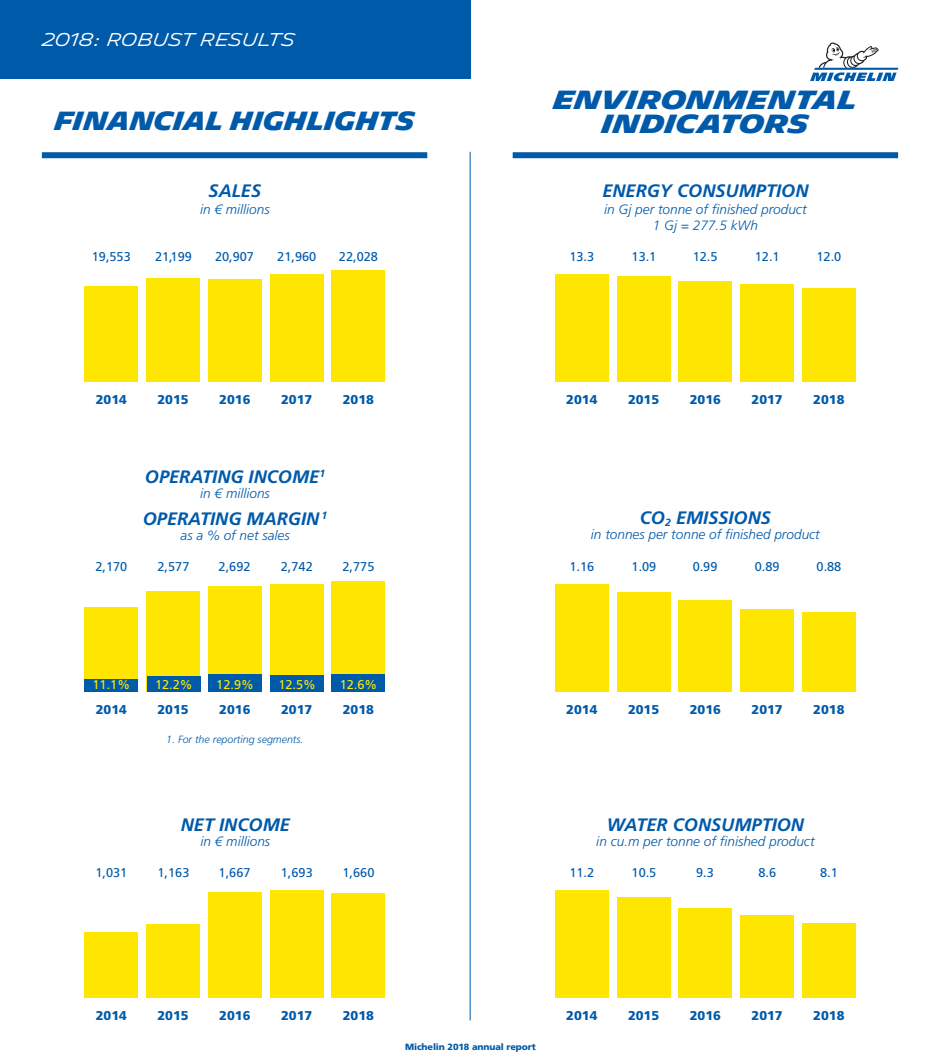
<style>
.page{position:relative;width:941px;height:1063px;background:#fff}
.page>*{position:absolute;margin:0;border:0;box-sizing:border-box;transform-origin:0 0}
.t1{font:700 25.5px/24px "Michelin";color:#005aaa;text-align:center}
.t2{font:700 25.5px "Michelin";color:#005aaa;scale:.9 1}
.t3{font:italic 700 18px "Frutiger LT Std";color:#005aaa}
.t4{font:300 18px "Michelin";color:#fff}
.t5{font:italic 300 13.5px/16.5px "Frutiger LT Std";color:#005aaa;text-align:center}
.t6{font:12.75px "Frutiger LT Std";color:#005aaa}
.t7{font:900 12.75px "Frutiger LT Std";color:#005aaa}
.t8{font:12.75px "Frutiger LT Std";color:#ffe600}
.t9{font:italic 300 10.5px "Frutiger LT Std";color:#005aaa}
.t10{font:900 9px "Frutiger LT Std";letter-spacing:-.01em;color:#005aaa}
</style>
<div class="page">
<div style="left:0;top:0;width:470px;height:79px;background:#005aaa"></div>
<div style="left:42px;top:152px;width:385px;height:6px;background:#005aaa"></div>
<div style="left:512px;top:152px;width:386px;height:6px;background:#005aaa"></div>
<hr style="left:470px;top:152px;width:1px;height:868px;background:#005aaa">
<div style="left:85px;top:287px;width:53px;height:95px;background:#ffe600"></div>
<div style="left:332px;top:271px;width:53px;height:111px;background:#ffe600"></div>
<div style="left:147px;top:279px;width:53px;height:103px;background:#ffe600"></div>
<div style="left:208px;top:280px;width:53px;height:102px;background:#ffe600"></div>
<div style="left:270px;top:275px;width:53px;height:107px;background:#ffe600"></div>
<div style="left:85px;top:607px;width:53px;height:84px;background:#ffe600"></div>
<div style="left:332px;top:581px;width:53px;height:110px;background:#ffe600"></div>
<div style="left:147px;top:591px;width:53px;height:100px;background:#ffe600"></div>
<div style="left:208px;top:586px;width:53px;height:105px;background:#ffe600"></div>
<div style="left:270px;top:584px;width:53px;height:107px;background:#ffe600"></div>
<div style="left:85px;top:679px;width:53px;height:12px;background:#005aaa"></div>
<div style="left:147px;top:676px;width:53px;height:15px;background:#005aaa"></div>
<div style="left:208px;top:674px;width:54px;height:17px;background:#005aaa"></div>
<div style="left:270px;top:675px;width:53px;height:16px;background:#005aaa"></div>
<div style="left:332px;top:674px;width:53px;height:17px;background:#005aaa"></div>
<div style="left:555px;top:275px;width:53px;height:107px;background:#ffe600"></div>
<div style="left:802px;top:289px;width:53px;height:93px;background:#ffe600"></div>
<div style="left:617px;top:276px;width:53px;height:106px;background:#ffe600"></div>
<div style="left:678px;top:281px;width:54px;height:101px;background:#ffe600"></div>
<div style="left:740px;top:284px;width:53px;height:98px;background:#ffe600"></div>
<div style="left:555px;top:584px;width:53px;height:108px;background:#ffe600"></div>
<div style="left:802px;top:613px;width:53px;height:79px;background:#ffe600"></div>
<div style="left:617px;top:592px;width:53px;height:100px;background:#ffe600"></div>
<div style="left:678px;top:601px;width:54px;height:91px;background:#ffe600"></div>
<div style="left:740px;top:610px;width:53px;height:82px;background:#ffe600"></div>
<div style="left:85px;top:932px;width:53px;height:66px;background:#ffe600"></div>
<div style="left:332px;top:893px;width:53px;height:105px;background:#ffe600"></div>
<div style="left:147px;top:924px;width:53px;height:74px;background:#ffe600"></div>
<div style="left:208px;top:892px;width:53px;height:106px;background:#ffe600"></div>
<div style="left:270px;top:890px;width:53px;height:108px;background:#ffe600"></div>
<div style="left:555px;top:890px;width:53px;height:108px;background:#ffe600"></div>
<div style="left:802px;top:923px;width:53px;height:75px;background:#ffe600"></div>
<div style="left:617px;top:897px;width:53px;height:101px;background:#ffe600"></div>
<div style="left:678px;top:909px;width:54px;height:89px;background:#ffe600"></div>
<div style="left:740px;top:915px;width:53px;height:83px;background:#ffe600"></div>
<svg style="left:810px;top:43px;width:88px;height:38px"></svg>
<h2 class="t4" style="left:42px;top:29px;width:254px">2018: ROBUST RESULTS</h2>
<h1 class="t2" style="left:55px;top:106px;width:401px">FINANCIAL HIGHLIGHTS</h1>
<h2 class="t3" style="left:209px;top:181px;width:54px">SALES</h2>
<p class="t5" style="left:200px;top:202px;width:71px">in € millions</p>
<p class="t6" style="left:92px;top:251px;width:40px">19,553</p>
<p class="t6" style="left:155px;top:251px;width:38px">21,199</p>
<p class="t6" style="left:215px;top:251px;width:40px">20,907</p>
<p class="t6" style="left:277px;top:251px;width:40px">21,960</p>
<p class="t6" style="left:339px;top:251px;width:40px">22,028</p>
<h1 class="t1" style="left:553px;top:88px;width:305px">ENVIRONMENTAL<br>INDICATORS</h1>
<h2 class="t3" style="left:602px;top:181px;width:208px">ENERGY CONSUMPTION</h2>
<p class="t5" style="left:604px;top:202px;width:204px">in Gj per tonne of finished product<br>1 Gj = 277.5 kWh</p>
<p class="t6" style="left:569px;top:251px;width:26px">13.3</p>
<p class="t6" style="left:631px;top:251px;width:26px">13.1</p>
<p class="t6" style="left:692px;top:251px;width:26px">12.5</p>
<p class="t6" style="left:755px;top:251px;width:26px">12.1</p>
<p class="t6" style="left:816px;top:251px;width:26px">12.0</p>
<p class="t7" style="left:96px;top:394px;width:33px">2014</p>
<p class="t7" style="left:157px;top:394px;width:33px">2015</p>
<p class="t7" style="left:219px;top:394px;width:33px">2016</p>
<p class="t7" style="left:281px;top:394px;width:33px">2017</p>
<p class="t7" style="left:343px;top:394px;width:33px">2018</p>
<h2 class="t3" style="left:145px;top:466px;width:182px">OPERATING INCOME<sup>1</sup></h2>
<p class="t5" style="left:200px;top:486px;width:71px">in € millions</p>
<h2 class="t3" style="left:143px;top:508px;width:186px">OPERATING MARGIN <sup>1</sup></h2>
<p class="t5" style="left:180px;top:528px;width:111px">as a % of net sales</p>
<p class="t6" style="left:95px;top:560px;width:33px">2,170</p>
<p class="t6" style="left:157px;top:560px;width:33px">2,577</p>
<p class="t6" style="left:219px;top:560px;width:33px">2,692</p>
<p class="t6" style="left:281px;top:560px;width:33px">2,742</p>
<p class="t6" style="left:342px;top:560px;width:33px">2,775</p>
<p class="t8" style="left:92px;top:679px;width:39px">11.1%</p>
<p class="t8" style="left:155px;top:679px;width:39px">12.2%</p>
<p class="t8" style="left:216px;top:679px;width:39px">12.9%</p>
<p class="t8" style="left:278px;top:679px;width:39px">12.5%</p>
<p class="t8" style="left:340px;top:679px;width:39px">12.6%</p>
<p class="t7" style="left:96px;top:703px;width:33px">2014</p>
<p class="t7" style="left:157px;top:703px;width:33px">2015</p>
<p class="t7" style="left:219px;top:703px;width:33px">2016</p>
<p class="t7" style="left:281px;top:703px;width:33px">2017</p>
<p class="t7" style="left:343px;top:703px;width:33px">2018</p>
<p class="t9" style="left:166px;top:734px;width:139px">1. For the reporting segments.</p>
<h2 class="t3" style="left:181px;top:814px;width:111px">NET INCOME</h2>
<p class="t5" style="left:200px;top:834px;width:71px">in € millions</p>
<p class="t6" style="left:95px;top:867px;width:33px">1,031</p>
<p class="t6" style="left:157px;top:867px;width:33px">1,163</p>
<p class="t6" style="left:219px;top:867px;width:33px">1,667</p>
<p class="t6" style="left:281px;top:867px;width:33px">1,693</p>
<p class="t6" style="left:342px;top:867px;width:33px">1,660</p>
<p class="t7" style="left:566px;top:394px;width:33px">2014</p>
<p class="t7" style="left:628px;top:394px;width:33px">2015</p>
<p class="t7" style="left:689px;top:394px;width:33px">2016</p>
<p class="t7" style="left:751px;top:394px;width:33px">2017</p>
<p class="t7" style="left:813px;top:394px;width:33px">2018</p>
<h2 class="t3" style="left:639px;top:508px;width:133px">CO<sub>2</sub> EMISSIONS</h2>
<p class="t5" style="left:591px;top:527px;width:230px">in tonnes per tonne of finished product</p>
<p class="t6" style="left:569px;top:561px;width:26px">1.16</p>
<p class="t6" style="left:631px;top:561px;width:26px">1.09</p>
<p class="t6" style="left:692px;top:561px;width:26px">0.99</p>
<p class="t6" style="left:755px;top:561px;width:26px">0.89</p>
<p class="t6" style="left:816px;top:561px;width:26px">0.88</p>
<p class="t7" style="left:566px;top:704px;width:33px">2014</p>
<p class="t7" style="left:628px;top:704px;width:33px">2015</p>
<p class="t7" style="left:689px;top:704px;width:33px">2016</p>
<p class="t7" style="left:751px;top:704px;width:33px">2017</p>
<p class="t7" style="left:813px;top:704px;width:33px">2018</p>
<h2 class="t3" style="left:606px;top:814px;width:199px">WATER CONSUMPTION</h2>
<p class="t5" style="left:596px;top:834px;width:220px">in cu.m per tonne of finished product</p>
<p class="t6" style="left:569px;top:867px;width:26px">11.2</p>
<p class="t6" style="left:631px;top:867px;width:26px">10.5</p>
<p class="t6" style="left:696px;top:867px;width:19px">9.3</p>
<p class="t6" style="left:758px;top:867px;width:19px">8.6</p>
<p class="t6" style="left:820px;top:867px;width:19px">8.1</p>
<p class="t7" style="left:96px;top:1010px;width:33px">2014</p>
<p class="t7" style="left:157px;top:1010px;width:33px">2015</p>
<p class="t7" style="left:219px;top:1010px;width:33px">2016</p>
<p class="t7" style="left:281px;top:1010px;width:33px">2017</p>
<p class="t7" style="left:343px;top:1010px;width:33px">2018</p>
<p class="t10" style="left:405px;top:1043px;width:132px">Michelin 2018 annual report</p>
<p class="t7" style="left:566px;top:1010px;width:33px">2014</p>
<p class="t7" style="left:628px;top:1010px;width:33px">2015</p>
<p class="t7" style="left:689px;top:1010px;width:33px">2016</p>
<p class="t7" style="left:751px;top:1010px;width:33px">2017</p>
<p class="t7" style="left:813px;top:1010px;width:33px">2018</p>
</div>
